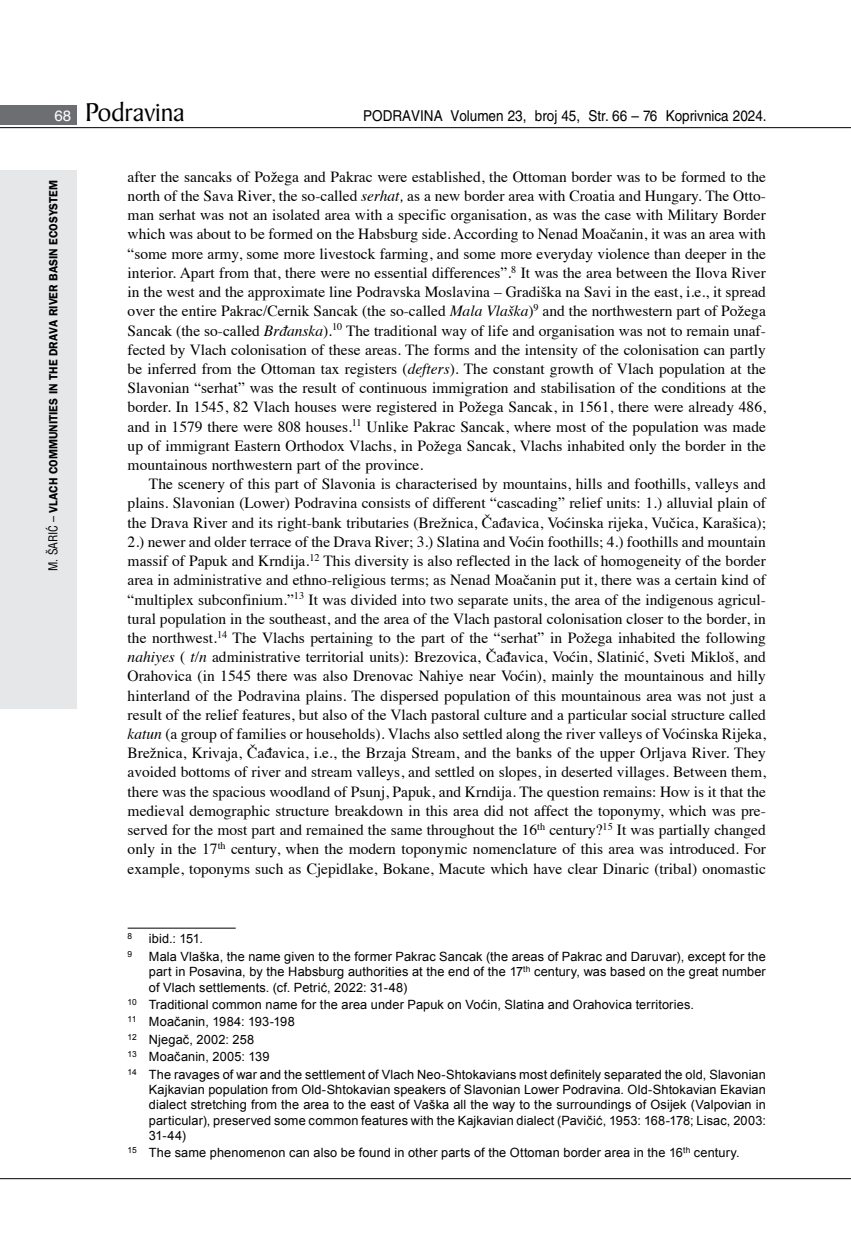
<style>
.page{position:relative;width:851px;height:1234px;background:#fff}
.page>*{position:absolute;margin:0;border:0;box-sizing:border-box;transform-origin:0 0}
.t1{font:27.6px "Baker Signet BT";color:#000}
.t2{font:15.45px/19.2px "Times";color:#000;text-align:justify}
.t3{font:15px "Helvetica LT Skin 29";color:#000;scale:.9 1}
.t4{font:12.75px/15.3px "Arial";letter-spacing:.01em;color:#000;text-align:justify}
.t5{font:600 12px "ITC Franklin Gothic Skin 29";letter-spacing:-.005em;color:#000;scale:.95 1}
.t6{font:8.4px "Arial";color:#000}
.s1{font-family:"Helvetica LT Skin 29";font-size:15px;color:#fff}
.s2{font-family:"Helvetica LT Skin 29";font-weight:400;font-stretch:condensed}
.s3{font-style:italic}
</style>
<div class="page">
<div style="left:0;top:170px;width:77px;height:538px;background:#e6e7e8"></div>
<div style="left:0;top:105px;width:77px;height:19px;background:#6d6e71"></div>
<hr style="left:0;top:127px;width:850px;height:1px;background:#000">
<hr style="left:0;top:1177px;width:850px;height:1px;background:#000">
<hr style="left:128px;top:927px;width:108px;height:1px;background:#000">
<h1 class="t1" style="left:55px;top:95px;width:131px"><span class="s1">68</span> Podravina</h1>
<p class="t3" style="left:363px;top:107px;width:450px">PODRAVINA Volumen 23, broj 45, Str. 66 – 76 Koprivnica 2024.</p>
<p class="t5" style="left:46px;top:570px;width:412px;rotate:-90deg"><span class="s2">M. ŠARIĆ –</span> VLACH COMMUNITIES IN THE DRAVA RIVER BASIN ECOSYSTEM</p>
<p class="t2" style="left:128px;top:166px;width:639px">after the sancaks of Požega and Pakrac were established, the Ottoman border was to be formed to the north of the Sava River, the so-called <span class="s3">serhat,</span> as a new border area with Croatia and Hungary. The Otto&shy;man serhat was not an isolated area with a specific organisation, as was the case with Military Border which was about to be formed on the Habsburg side. According to Nenad Moačanin, it was an area with “some more army, some more livestock farming, and some more everyday violence than deeper in the interior. Apart from that, there were no essential differences”.<sup>8</sup> It was the area between the Ilova River in the west and the approximate line Podravska Moslavina – Gradiška na Savi in the east, i.e., it spread over the entire Pakrac/Cernik Sancak (the so-called <span class="s3">Mala Vlaška</span>)<sup>9</sup> and the northwestern part of Požega Sancak (the so-called <span class="s3">Brđanska</span>).<sup>10</sup> The traditional way of life and organisation was not to remain unaf&shy;fected by Vlach colonisation of these areas. The forms and the intensity of the colonisation can partly be inferred from the Ottoman tax registers (<span class="s3">defters</span>). The constant growth of Vlach population at the Slavonian “serhat” was the result of continuous immigration and stabilisation of the conditions at the border. In 1545, 82 Vlach houses were registered in Požega Sancak, in 1561, there were already 486, and in 1579 there were 808 houses.<sup>11</sup> Unlike Pakrac Sancak, where most of the population was made up of immigrant Eastern Orthodox Vlachs, in Požega Sancak, Vlachs inhabited only the border in the mountainous northwestern part of the province.</p>
<p class="t2" style="left:128px;top:473px;width:639px;text-indent:21px">The scenery of this part of Slavonia is characterised by mountains, hills and foothills, valleys and plains. Slavonian (Lower) Podravina consists of different “cascading” relief units: 1.) alluvial plain of the Drava River and its right-bank tributaries (Brežnica, Čađavica, Voćinska rijeka, Vučica, Karašica); 2.) newer and older terrace of the Drava River; 3.) Slatina and Voćin foothills; 4.) foothills and mountain massif of Papuk and Krndija.<sup>12</sup> This diversity is also reflected in the lack of homogeneity of the border area in administrative and ethno-religious terms; as Nenad Moačanin put it, there was a certain kind of “multiplex subconfinium.”<sup>13</sup> It was divided into two separate units, the area of the indigenous agricul&shy;tural population in the southeast, and the area of the Vlach pastoral colonisation closer to the border, in the northwest.<sup>14</sup> The Vlachs pertaining to the part of the “serhat” in Požega inhabited the following <span class="s3">nahiyes</span> ( <span class="s3">t/n</span> administrative territorial units): Brezovica, Čađavica, Voćin, Slatinić, Sveti Mikloš, and Orahovica (in 1545 there was also Drenovac Nahiye near Voćin), mainly the mountainous and hilly hinterland of the Podravina plains. The dispersed population of this mountainous area was not just a result of the relief features, but also of the Vlach pastoral culture and a particular social structure called <span class="s3">katun</span> (a group of families or households). Vlachs also settled along the river valleys of Voćinska Rijeka, Brežnica, Krivaja, Čađavica, i.e., the Brzaja Stream, and the banks of the upper Orljava River. They avoided bottoms of river and stream valleys, and settled on slopes, in deserted villages. Between them, there was the spacious woodland of Psunj, Papuk, and Krndija. The question remains: How is it that the medieval demographic structure breakdown in this area did not affect the toponymy, which was pre&shy;served for the most part and remained the same throughout the 16<sup>th</sup> century?<sup>15</sup> It was partially changed only in the 17<sup>th</sup> century, when the modern toponymic nomenclature of this area was introduced. For example, toponyms such as Cjepidlake, Bokane, Macute which have clear Dinaric (tribal) onomastic</p>
<p class="t6" style="left:128px;top:930px;width:6px">8</p>
<p class="t4" style="left:149px;top:931px;width:55px">ibid.: 151.</p>
<p class="t6" style="left:128px;top:948px;width:6px">9</p>
<p class="t4" style="left:149px;top:948px;width:618px">Mala Vlaška, the name given to the former Pakrac Sancak (the areas of Pakrac and Daruvar), except for the part in Posavina, by the Habsburg authorities at the end of the 17<sup>th</sup> century, was based on the great number of Vlach settlements. (cf. Petrić, 2022: 31-48)</p>
<p class="t4" style="left:128px;top:995px;width:639px;line-height:17.4px;text-align:left"><sup>10</sup> Traditional common name for the area under Papuk on Voćin, Slatina and Orahovica territories.<br><sup>11</sup> Moačanin, 1984: 193-198<br><sup>12</sup> Njegač, 2002: 258<br><sup>13</sup> Moačanin, 2005: 139<br><sup>14</sup> The ravages of war and the settlement of Vlach Neo-Shtokavians most definitely separated the old, Slavonian</p>
<p class="t4" style="left:149px;top:1081px;width:618px">Kajkavian population from Old-Shtokavian speakers of Slavonian Lower Podravina. Old-Shtokavian Ekavian dialect stretching from the area to the east of Vaška all the way to the surroundings of Osijek (Valpovian in particular), preserved some common features with the Kajkavian dialect (Pavičić, 1953: 168-178; Lisac, 2003:<br>31-44)</p>
<p class="t4" style="left:128px;top:1145px;width:613px"><sup>15</sup> The same phenomenon can also be found in other parts of the Ottoman border area in the 16<sup>th</sup> century.</p>
</div>
